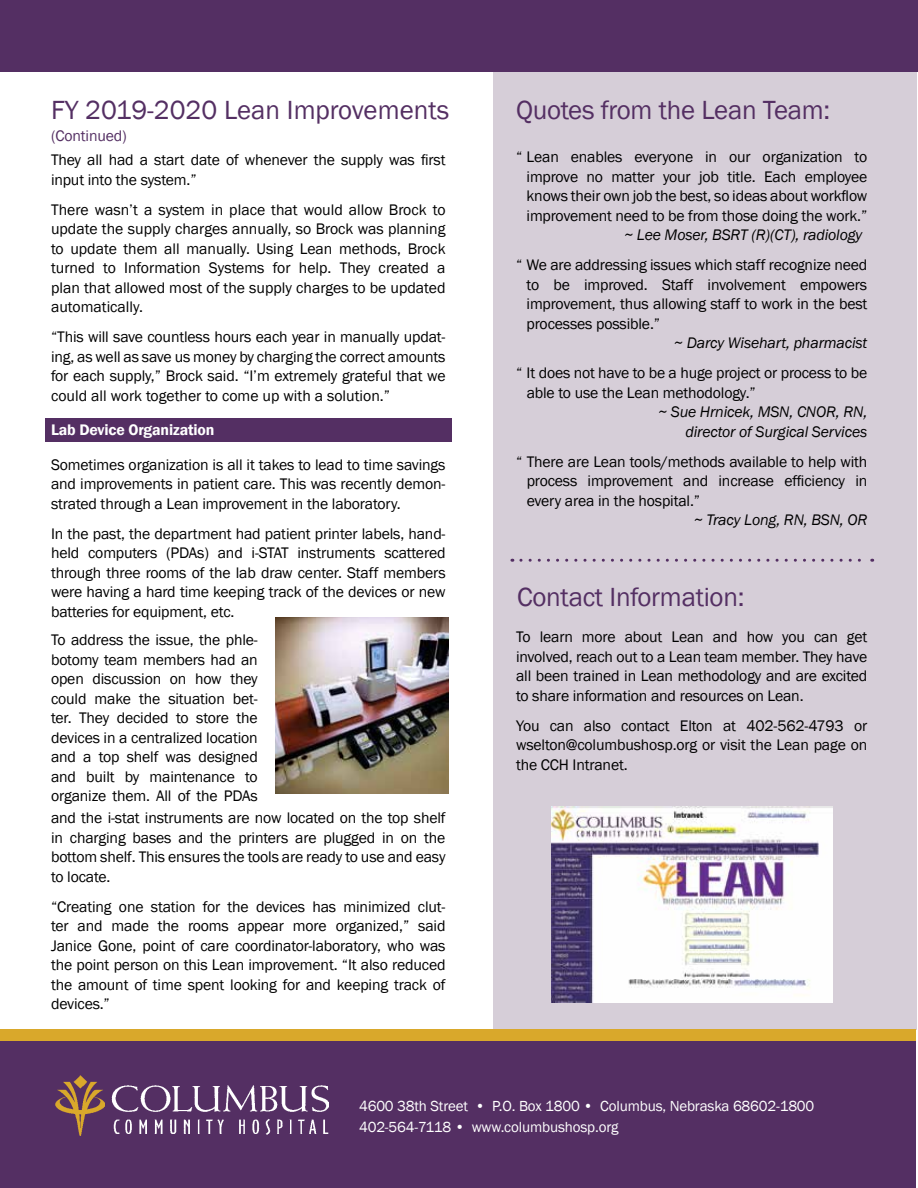
<style>
.page{position:relative;width:918px;height:1188px;background:#fff}
.page>*{position:absolute;margin:0;border:0;box-sizing:border-box;transform-origin:0 0}
.t1{font:27px "Franklin Gothic";letter-spacing:-.01em;color:#542f63}
.t2{font:15.75px/19.5px "Franklin Gothic";letter-spacing:-.01em;color:#000;text-align:justify}
.t3{font:italic 15.75px/19.5px "Franklin Gothic";letter-spacing:-.01em;color:#000;text-align:right}
.t4{font:600 15.75px "Franklin Gothic";letter-spacing:-.01em;color:#fff}
.t5{font:15.75px "Franklin Gothic";letter-spacing:-.01em;color:#542f63}
.t6{font:15px/21px "Franklin Gothic";letter-spacing:-.01em;color:#fff}
</style>
<div class="page">
<div style="left:494px;top:72px;width:423px;height:957px;background:#d6ced8"></div>
<div style="left:45px;top:418px;width:406px;height:24px;background:#542f63"></div>
<div style="left:0;top:1030px;width:916px;height:158px;background:#542f63"></div>
<div style="left:0;top:0;width:918px;height:72px;background:#542f63"></div>
<img style="left:111px;top:1085px;width:218px;height:50px">
<img style="left:56px;top:1075px;width:48px;height:61px">
<div style="left:0;top:1029px;width:916px;height:12px;background:#d9a82b"></div>
<img style="left:275px;top:617px;width:173px;height:177px">
<svg style="left:521px;top:559px;width:352px;height:3px"></svg>
<img style="left:551px;top:806px;width:281px;height:197px">
<h1 class="t1" style="left:51px;top:93px;width:400px">FY 2019-2020 Lean Improvements</h1>
<p class="t5" style="left:51px;top:126px;width:77px">(Continued)</p>
<p class="t2" style="left:51px;top:150px;width:396px">They all had a start date of whenever the supply was first input into the system.”</p>
<p class="t2" style="left:51px;top:200px;width:396px">There wasn’t a system in place that would allow Brock to update the supply charges annually, so Brock was planning to update them all manually. Using Lean methods, Brock turned to Information Systems for help. They created a plan that allowed most of the supply charges to be updated automatically.</p>
<p class="t2" style="left:51px;top:327px;width:396px">“This will save countless hours each year in manually updat&shy;ing, as well as save us money by charging the correct amounts for each supply,” Brock said. “I’m extremely grateful that we could all work together to come up with a solution.”</p>
<p class="t4" style="left:51px;top:420px;width:165px">Lab Device Organization</p>
<p class="t2" style="left:51px;top:455px;width:396px">Sometimes organization is all it takes to lead to time savings and improvements in patient care. This was recently demon&shy;strated through a Lean improvement in the laboratory.</p>
<p class="t2" style="left:51px;top:524px;width:396px">In the past, the department had patient printer labels, hand&shy;held computers (PDAs) and i-STAT instruments scattered through three rooms of the lab draw center. Staff members were having a hard time keeping track of the devices or new batteries for equipment, etc.</p>
<p class="t2" style="left:51px;top:631px;width:208px">To address the issue, the phle&shy;botomy team members had an open discussion on how they could make the situation bet&shy;ter. They decided to store the devices in a centralized location and a top shelf was designed and built by maintenance to organize them. All of the PDAs</p>
<p class="t2" style="left:51px;top:808px;width:396px">and the i-stat instruments are now located on the top shelf in charging bases and the printers are plugged in on the bottom shelf. This ensures the tools are ready to use and easy to locate.</p>
<p class="t2" style="left:51px;top:897px;width:396px">“Creating one station for the devices has minimized clut&shy;ter and made the rooms appear more organized,” said Janice Gone, point of care coordinator-laboratory, who was the point person on this Lean improvement. “It also reduced the amount of time spent looking for and keeping track of devices.”</p>
<h1 class="t1" style="left:516px;top:93px;width:316px">Quotes from the Lean Team:</h1>
<p class="t2" style="left:527px;top:147px;width:342px;text-indent:-11px">“ Lean enables everyone in our organization to improve no matter your job title. Each employee knows their own job the best, so ideas about workflow improvement need to be from those doing the work.”</p>
<p class="t3" style="left:624px;top:225px;width:240px">~ Lee Moser, BSRT (R)(CT), radiology</p>
<p class="t2" style="left:527px;top:255px;width:342px;text-indent:-11px">“ We are addressing issues which staff recognize need to be improved. Staff involvement empowers improvement, thus allowing staff to work in the best processes possible.”</p>
<p class="t3" style="left:674px;top:333px;width:195px">~ Darcy Wisehart, pharmacist</p>
<p class="t2" style="left:527px;top:363px;width:342px;text-indent:-11px">“ It does not have to be a huge project or process to be able to use the Lean methodology.”</p>
<p class="t3" style="left:658px;top:402px;width:211px">~ Sue Hrnicek, MSN, CNOR, RN, director of Surgical Services</p>
<p class="t2" style="left:527px;top:452px;width:342px;text-indent:-11px">“ There are Lean tools/methods available to help with process improvement and increase efficiency in every area in the hospital.”</p>
<p class="t3" style="left:694px;top:510px;width:175px">~ Tracy Long, RN, BSN, OR</p>
<h1 class="t1" style="left:517px;top:580px;width:229px">Contact Information:</h1>
<p class="t2" style="left:516px;top:628px;width:353px">To learn more about Lean and how you can get involved, reach out to a Lean team member. They have all been trained in Lean methodology and are excited to share information and resources on Lean.</p>
<p class="t2" style="left:516px;top:716px;width:353px">You can also contact Elton at 402-562-4793 or wselton@columbushosp.org or visit the Lean page on the CCH Intranet.</p>
<p class="t6" style="left:359px;top:1096px;width:457px">4600 38th Street • P.O. Box 1800 • Columbus, Nebraska 68602-1800<br>402-564-7118 • www.columbushosp.org</p>
</div>
